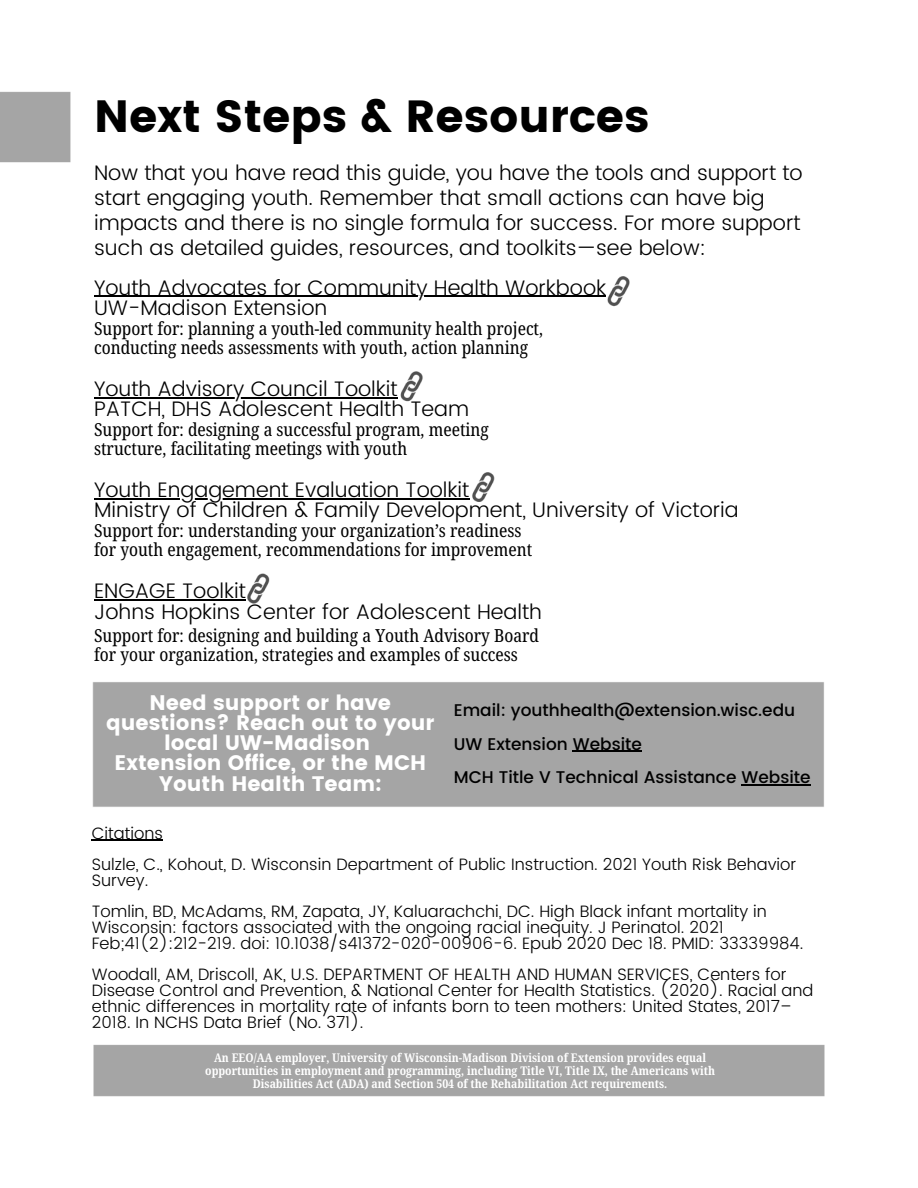
<style>
.page{position:relative;width:918px;height:1188px;background:#fff}
.page>*{position:absolute;margin:0;border:0;box-sizing:border-box;transform-origin:0 0}
.t1{font:45px "Poppins";color:#000}
.t2{font:300 21px/20.2px "Poppins";color:#000}
.t3{font:21px/20.2px "Poppins";color:#fff;text-align:center}
.t4{font:18px/19.2px "Noto Serif Ethiopic Condensed";color:#000}
.t5{font:500 16.95px "Poppins";color:#000}
.t6{font:300 16.5px/15.8px "Poppins";color:#000}
.t7{font:700 12px/13px "Noto Serif Ethiopic Condensed";color:#fff;text-align:center}
</style>
<div class="page">
<img style="left:0;top:91px;width:825px;height:1006px">
<hr style="left:573px;top:751px;width:69px;height:1px;background:#000">
<hr style="left:94px;top:296px;width:512px;height:1px;background:#000">
<hr style="left:94px;top:397px;width:304px;height:1px;background:#000">
<hr style="left:94px;top:498px;width:375px;height:1px;background:#000">
<hr style="left:94px;top:600px;width:152px;height:1px;background:#000">
<hr style="left:92px;top:840px;width:71px;height:1px;background:#000">
<hr style="left:742px;top:784px;width:69px;height:2px;background:#000">
<h3 class="t1" style="left:94px;top:90px;width:557px">Next Steps &amp; Resources</h3>
<h3 class="t2" style="left:94px;top:161px;width:710px;line-height:24.8px">Now that you have read this guide, you have the tools and support to start engaging youth. Remember that small actions can have big impacts and there is no single formula for success. For more support such as detailed guides, resources, and toolkits—see below:</h3>
<h3 class="t2" style="left:94px;top:277px;width:514px">Youth Advocates for Community Health Workbook<br>UW-Madison Extension</h3>
<h5 class="t4" style="left:94px;top:319px;width:451px">Support for: planning a youth-led community health project, conducting needs assessments with youth, action planning</h5>
<h3 class="t2" style="left:94px;top:379px;width:377px">Youth Advisory Council Toolkit<br>PATCH, DHS Adolescent Health Team</h3>
<h2 class="t4" style="left:94px;top:420px;width:396px">Support for: designing a successful program, meeting structure, facilitating meetings with youth</h2>
<h5 class="t2" style="left:94px;top:480px;width:646px">Youth Engagement Evaluation Toolkit<br>Ministry of Children &amp; Family Development, University of Victoria</h5>
<h4 class="t4" style="left:94px;top:521px;width:440px">Support for: understanding your organization’s readiness for youth engagement, recommendations for improvement</h4>
<h5 class="t2" style="left:94px;top:581px;width:449px">ENGAGE Toolkit<br>Johns Hopkins Center for Adolescent Health</h5>
<h4 class="t4" style="left:94px;top:625px;width:446px">Support for: designing and building a Youth Advisory Board for your organization, strategies and examples of success</h4>
<p class="t3" style="left:106px;top:692px;width:330px">Need support or have questions? Reach out to your local UW-Madison<br>Extension Office, or the MCH<br>Youth Health Team:</p>
<h1 class="t5" style="left:454px;top:700px;width:343px">Email: youthhealth@extension.wisc.edu</h1>
<h3 class="t5" style="left:454px;top:734px;width:190px">UW Extension Website</h3>
<p class="t5" style="left:454px;top:768px;width:358px">MCH Title V Technical Assistance Website</p>
<h4 class="t6" style="left:92px;top:825px;width:73px">Citations</h4>
<h5 class="t6" style="left:92px;top:856px;width:706px">Sulzle, C., Kohout, D. Wisconsin Department of Public Instruction. 2021 Youth Risk Behavior<br>Survey.</h5>
<h5 class="t6" style="left:92px;top:904px;width:713px">Tomlin, BD, McAdams, RM, Zapata, JY, Kaluarachchi, DC. High Black infant mortality in<br>Wisconsin: factors associated with the ongoing racial inequity. J Perinatol. 2021<br>Feb;41(2):212-219. doi: 10.1038/s41372-020-00906-6. Epub 2020 Dec 18. PMID: 33339984.</h5>
<h5 class="t6" style="left:92px;top:967px;width:723px">Woodall, AM, Driscoll, AK, U.S. DEPARTMENT OF HEALTH AND HUMAN SERVICES, Centers for Disease Control and Prevention, &amp; National Center for Health Statistics. (2020). Racial and ethnic differences in mortality rate of infants born to teen mothers: United States, 2017– 2018. In NCHS Data Brief (No. 371).</h5>
<h5 class="t7" style="left:205px;top:1051px;width:511px">An EEO/AA employer, University of Wisconsin-Madison Division of Extension provides equal opportunities in employment and programming, including Title VI, Title IX, the Americans with<br>Disabilities Act (ADA) and Section 504 of the Rehabilitation Act requirements.</h5>
</div>
